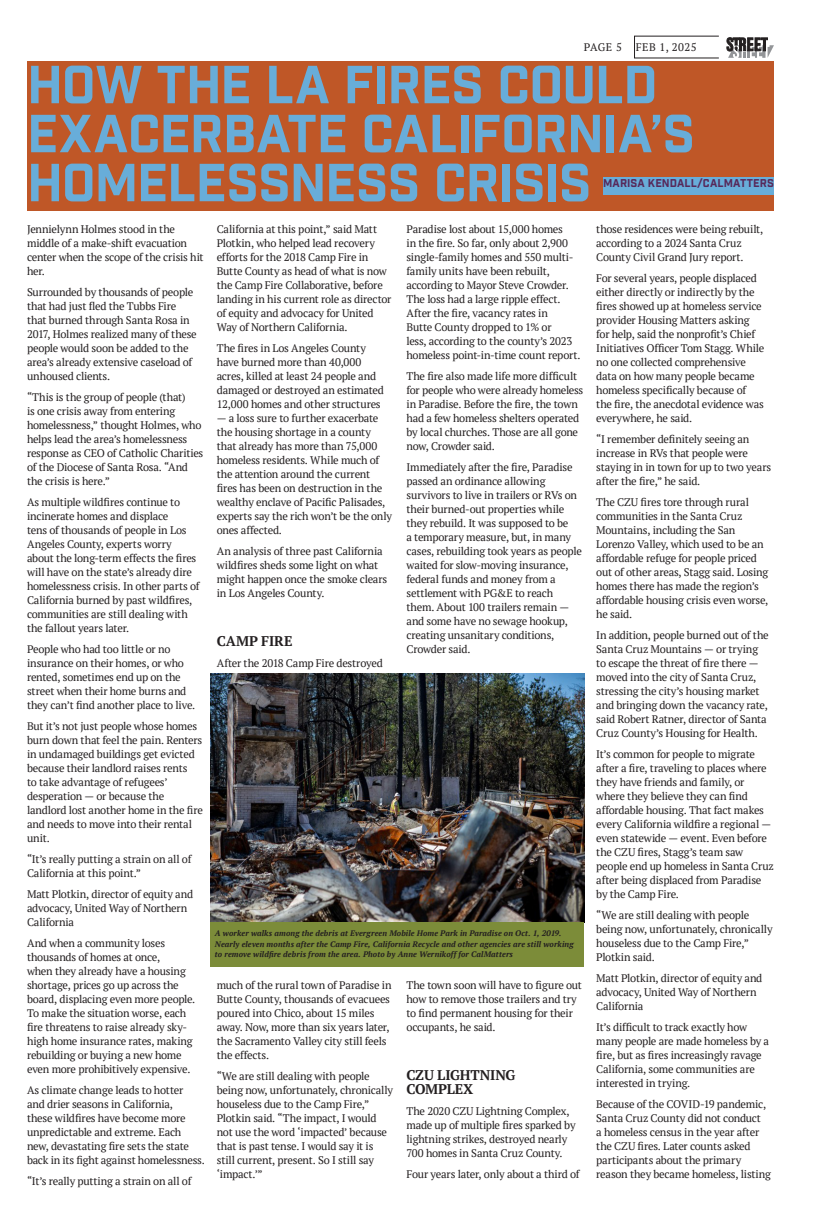
<style>
.page{position:relative;width:819px;height:1224px;background:#fff}
.page>*{position:absolute;margin:0;border:0;box-sizing:border-box;transform-origin:0 0}
.Article_Body{font:52px/49px "Industry Inc Base";letter-spacing:-.01em;color:#68add9}
.Article_Body-2{font:700 14px/14px "PT Serif";letter-spacing:-.005em;color:#231f20}
.Article_Body-3{font:11px/14px "PT Serif";letter-spacing:-.02em;color:#231f20}
.Article_Body-4{font:11px "Industry Inc Base";letter-spacing:.015em;color:#57295a}
.Article_Body-5{font:italic 700 8px/10.5px "PT Serif";letter-spacing:.01em;color:#231f20}
</style>
<div class="page">
<svg style="left:727px;top:38px;width:47px;height:20px"></svg>
<div style="left:27px;top:61px;width:747px;height:150px;background:#bf5727"></div>
<div style="left:603px;top:178px;width:171px;height:17px;background:#68add9"></div>
<img style="left:211px;top:674px;width:373px;height:249px">
<div style="left:210px;top:923px;width:374px;height:44px;background:#7c8c39"></div>
<p class="Article_Body-3" style="left:584px;top:40px;width:40px">PAGE 5</p>
<p class="Article_Body-3" style="left:636px;top:40px;width:62px">FEB 1, 2025</p>
<p class="Article_Body" style="left:27px;top:63px;width:669px">HOW THE LA FIRES COULD<br>EXACERBATE CALIFORNIA’S<br>HOMELESSNESS CRISIS</p>
<p class="Article_Body-4" style="left:603px;top:177px;width:172px">MARISA KENDALL/CALMATTERS</p>
<p class="Article_Body-3" style="left:27px;top:222px;width:178px">Jennielynn Holmes stood in the middle of a make-shift evacuation center when the scope of the crisis hit her.</p>
<p class="Article_Body-3" style="left:27px;top:285px;width:171px">Surrounded by thousands of people that had just fled the Tubbs Fire that burned through Santa Rosa in<br>2017, Holmes realized many of these people would soon be added to the area’s already extensive caseload of unhoused clients.</p>
<p class="Article_Body-3" style="left:27px;top:390px;width:178px">“This is the group of people (that)<br>is one crisis away from entering homelessness,” thought Holmes, who helps lead the area’s homelessness response as CEO of Catholic Charities of the Diocese of Santa Rosa. “And the crisis is here.”</p>
<p class="Article_Body-3" style="left:27px;top:495px;width:174px">As multiple wildfires continue to incinerate homes and displace<br>tens of thousands of people in Los Angeles County, experts worry about the long-term effects the fires will have on the state’s already dire homelessness crisis. In other parts of California burned by past wildfires, communities are still dealing with the fallout years later.</p>
<p class="Article_Body-3" style="left:27px;top:642px;width:170px">People who had too little or no insurance on their homes, or who rented, sometimes end up on the street when their home burns and they can’t find another place to live.</p>
<p class="Article_Body-3" style="left:27px;top:719px;width:178px">But it’s not just people whose homes burn down that feel the pain. Renters in undamaged buildings get evicted because their landlord raises rents<br>to take advantage of refugees’ desperation — or because the landlord lost another home in the fire and needs to move into their rental unit.</p>
<p class="Article_Body-3" style="left:27px;top:852px;width:166px">“It’s really putting a strain on all of<br>California at this point.”</p>
<p class="Article_Body-3" style="left:27px;top:887px;width:168px">Matt Plotkin, director of equity and advocacy, United Way of Northern<br>California</p>
<p class="Article_Body-3" style="left:27px;top:936px;width:170px">And when a community loses thousands of homes at once,<br>when they already have a housing shortage, prices go up across the board, displacing even more people.<br>To make the situation worse, each fire threatens to raise already sky&shy;high home insurance rates, making rebuilding or buying a new home even more prohibitively expensive.</p>
<p class="Article_Body-3" style="left:27px;top:1083px;width:179px">As climate change leads to hotter<br>and drier seasons in California,<br>these wildfires have become more unpredictable and extreme. Each new, devastating fire sets the state back in its fight against homelessness.</p>
<p class="Article_Body-3" style="left:27px;top:1174px;width:166px">“It’s really putting a strain on all of</p>
<p class="Article_Body-3" style="left:217px;top:222px;width:176px">California at this point,” said Matt Plotkin, who helped lead recovery efforts for the 2018 Camp Fire in Butte County as head of what is now the Camp Fire Collaborative, before landing in his current role as director of equity and advocacy for United Way of Northern California.</p>
<p class="Article_Body-3" style="left:217px;top:341px;width:169px">The fires in Los Angeles County have burned more than 40,000 acres, killed at least 24 people and damaged or destroyed an estimated<br>12,000 homes and other structures</p>
<p class="Article_Body-3" style="left:217px;top:411px;width:177px">— a loss sure to further exacerbate the housing shortage in a county that already has more than 75,000 homeless residents. While much of the attention around the current fires has been on destruction in the wealthy enclave of Pacific Palisades, experts say the rich won’t be the only ones affected.</p>
<p class="Article_Body-3" style="left:217px;top:544px;width:172px">An analysis of three past California wildfires sheds some light on what might happen once the smoke clears in Los Angeles County.</p>
<p class="Article_Body-2" style="left:217px;top:634px;width:77px">CAMP FIRE</p>
<p class="Article_Body-3" style="left:217px;top:656px;width:168px">After the 2018 Camp Fire destroyed</p>
<p class="Article_Body-3" style="left:406px;top:222px;width:176px">Paradise lost about 15,000 homes<br>in the fire. So far, only about 2,900 single-family homes and 550 multi&shy;family units have been rebuilt, according to Mayor Steve Crowder.<br>The loss had a large ripple effect.<br>After the fire, vacancy rates in<br>Butte County dropped to 1% or<br>less, according to the county’s 2023 homeless point-in-time count report.</p>
<p class="Article_Body-3" style="left:406px;top:369px;width:178px">The fire also made life more difficult for people who were already homeless in Paradise. Before the fire, the town had a few homeless shelters operated by local churches. Those are all gone now, Crowder said.</p>
<p class="Article_Body-3" style="left:406px;top:460px;width:177px">Immediately after the fire, Paradise passed an ordinance allowing survivors to live in trailers or RVs on their burned-out properties while they rebuild. It was supposed to be<br>a temporary measure, but, in many cases, rebuilding took years as people waited for slow-moving insurance, federal funds and money from a settlement with PG&amp;E to reach them. About 100 trailers remain — and some have no sewage hookup, creating unsanitary conditions,<br>Crowder said.</p>
<p class="Article_Body-5" style="left:215px;top:928px;width:360px">A worker walks among the debris at Evergreen Mobile Home Park in Paradise on Oct. 1, 2019.<br>Nearly eleven months after the Camp Fire, California Recycle and other agencies are still working to remove wildfire debris from the area. Photo by Anne Wernikoff for CalMatters</p>
<p class="Article_Body-3" style="left:217px;top:978px;width:176px">much of the rural town of Paradise in<br>Butte County, thousands of evacuees poured into Chico, about 15 miles away. Now, more than six years later, the Sacramento Valley city still feels the effects.</p>
<p class="Article_Body-3" style="left:217px;top:1069px;width:178px">“We are still dealing with people being now, unfortunately, chronically houseless due to the Camp Fire,”<br>Plotkin said. “The impact, I would not use the word ‘impacted’ because that is past tense. I would say it is still current, present. So I still say ‘impact.’”</p>
<p class="Article_Body-3" style="left:406px;top:978px;width:177px">The town soon will have to figure out how to remove those trailers and try to find permanent housing for their occupants, he said.</p>
<p class="Article_Body-2" style="left:406px;top:1068px;width:110px">CZU LIGHTNING<br>COMPLEX</p>
<p class="Article_Body-3" style="left:406px;top:1104px;width:171px">The 2020 CZU Lightning Complex, made up of multiple fires sparked by lightning strikes, destroyed nearly 700 homes in Santa Cruz County.</p>
<p class="Article_Body-3" style="left:406px;top:1167px;width:175px">Four years later, only about a third of</p>
<p class="Article_Body-3" style="left:596px;top:222px;width:169px">those residences were being rebuilt, according to a 2024 Santa Cruz<br>County Civil Grand Jury report.</p>
<p class="Article_Body-3" style="left:596px;top:271px;width:170px">For several years, people displaced either directly or indirectly by the fires showed up at homeless service provider Housing Matters asking for help, said the nonprofit’s Chief Initiatives Officer Tom Stagg. While no one collected comprehensive data on how many people became homeless specifically because of the fire, the anecdotal evidence was everywhere, he said.</p>
<p class="Article_Body-3" style="left:596px;top:432px;width:177px">“I remember definitely seeing an increase in RVs that people were staying in in town for up to two years after the fire,” he said.</p>
<p class="Article_Body-3" style="left:596px;top:495px;width:174px">The CZU fires tore through rural communities in the Santa Cruz<br>Mountains, including the San<br>Lorenzo Valley, which used to be an affordable refuge for people priced out of other areas, Stagg said. Losing homes there has made the region’s affordable housing crisis even worse, he said.</p>
<p class="Article_Body-3" style="left:596px;top:628px;width:174px">In addition, people burned out of the Santa Cruz Mountains — or trying to escape the threat of fire there — moved into the city of Santa Cruz, stressing the city’s housing market and bringing down the vacancy rate, said Robert Ratner, director of Santa Cruz County’s Housing for Health.</p>
<p class="Article_Body-3" style="left:596px;top:747px;width:179px">It’s common for people to migrate after a fire, traveling to places where they have friends and family, or where they believe they can find affordable housing. That fact makes every California wildfire a regional — even statewide — event. Even before the CZU fires, Stagg’s team saw people end up homeless in Santa Cruz after being displaced from Paradise by the Camp Fire.</p>
<p class="Article_Body-3" style="left:596px;top:908px;width:178px">“We are still dealing with people being now, unfortunately, chronically houseless due to the Camp Fire,”<br>Plotkin said.</p>
<p class="Article_Body-3" style="left:596px;top:971px;width:168px">Matt Plotkin, director of equity and advocacy, United Way of Northern<br>California</p>
<p class="Article_Body-3" style="left:596px;top:1020px;width:174px">It’s difficult to track exactly how many people are made homeless by a fire, but as fires increasingly ravage<br>California, some communities are interested in trying.</p>
<p class="Article_Body-3" style="left:596px;top:1097px;width:176px">Because of the COVID-19 pandemic, Santa Cruz County did not conduct<br>a homeless census in the year after the CZU fires. Later counts asked participants about the primary reason they became homeless, listing</p>
</div>
